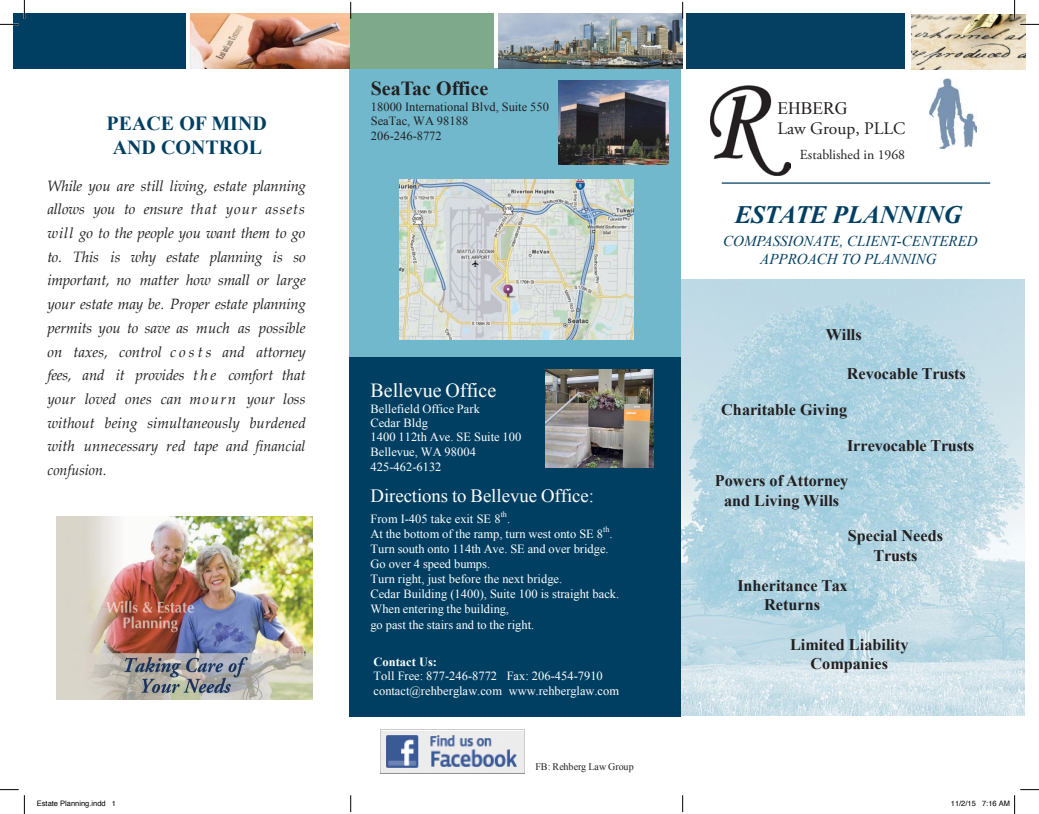
<style>
.page{position:relative;width:1039px;height:814px;background:#fff}
.page>*{position:absolute;margin:0;border:0;box-sizing:border-box;transform-origin:0 0}
.t1{font:italic 700 25px "Times New Roman";letter-spacing:-.005em;color:#003f62}
.t2{font:700 20px/24px "Times New Roman";color:#003f62;text-align:center}
.t3{font:20px "Times New Roman";color:#fff}
.t4{font:700 20px "Times New Roman";color:#231f20}
.t5{font:18.75px "Times New Roman";letter-spacing:-.005em;color:#fff}
.t6{font:17.5px "Adobe Garamond Pro";color:#231f20}
.t7{font:17.5px "Times New Roman";letter-spacing:-.005em;color:#231f20}
.t8{font:700 16.25px/19.5px "Times New Roman";color:#231f20;text-align:center}
.t9{font:italic 15px/23.6px "Palatino Linotype";color:#231f20;text-align:justify}
.t10{font:italic 15px/17.9px "Times New Roman";color:#003f62;text-align:center}
.t11{font:13.75px "Adobe Garamond Pro";color:#231f20}
.t12{font:12.5px/15px "Times New Roman";color:#fff}
.t13{font:12.5px/14.8px "Times New Roman";letter-spacing:.005em;color:#231f20}
.t14{font:700 12.5px "Times New Roman";color:#fff}
.t15{font:10px "Times New Roman";letter-spacing:-.005em;color:#231f20}
.t16{font:8.12px "Times New Roman";color:#fff}
.t17{font:7.5px "Helvetica";color:#000}
</style>
<div class="page">
<img style="left:681px;top:279px;width:343px;height:436px">
<img style="left:56px;top:516px;width:257px;height:183px">
<hr style="left:722px;top:182px;width:268px;height:2px;background:#003f62">
<img style="left:710px;top:86px;width:80px;height:89px">
<img style="left:929px;top:79px;width:48px;height:70px">
<div style="left:349px;top:357px;width:332px;height:359px;background:#003f62"></div>
<div style="left:349px;top:69px;width:332px;height:288px;background:#71b8cd"></div>
<img style="left:558px;top:80px;width:110px;height:85px">
<img style="left:399px;top:179px;width:235px;height:160px">
<img style="left:545px;top:370px;width:108px;height:97px">
<img style="left:380px;top:729px;width:144px;height:44px">
<div style="left:13px;top:13px;width:172px;height:56px;background:#003f62"></div>
<div style="left:343px;top:13px;width:151px;height:56px;background:#7ea98b"></div>
<img style="left:191px;top:13px;width:158px;height:56px">
<img style="left:499px;top:13px;width:183px;height:56px">
<div style="left:686px;top:13px;width:219px;height:56px;background:#053f61"></div>
<img style="left:911px;top:14px;width:115px;height:56px">
<svg style="left:350px;top:2px;width:1px;height:17px"></svg>
<svg style="left:350px;top:795px;width:1px;height:17px"></svg>
<svg style="left:682px;top:2px;width:1px;height:17px"></svg>
<svg style="left:682px;top:795px;width:1px;height:17px"></svg>
<svg style="left:0;top:0;width:25px;height:25px"></svg>
<svg style="left:0;top:789px;width:25px;height:25px"></svg>
<svg style="left:1014px;top:0;width:25px;height:25px"></svg>
<svg style="left:1014px;top:789px;width:25px;height:25px"></svg>
<h2 class="t2" style="left:107px;top:110px;width:162px">PEACE OF MIND<br>AND CONTROL</h2>
<p class="t9" style="left:47px;top:173px;width:260px">While you are still living, estate planning allows you to ensure that your assets will go to the people you want them to go to. This is why estate planning is so important, no matter how small or large your estate may be. Proper estate planning permits you to save as much as possible on taxes, control c o s t s and attorney fees, and it provides t h e comfort that your loved ones can mourn your loss without being simultaneously burdened with unnecessary red tape and financial confusion.</p>
<h2 class="t4" style="left:371px;top:74px;width:119px">SeaTac Office</h2>
<p class="t13" style="left:371px;top:99px;width:180px">18000 International Blvd, Suite 550<br>SeaTac, WA 98188<br>206-246-8772</p>
<h2 class="t3" style="left:370px;top:377px;width:127px">Bellevue Office</h2>
<p class="t12" style="left:370px;top:401px;width:152px;line-height:14.6px">Bellefield Office Park<br>Cedar Bldg<br>1400 112th Ave. SE Suite 100<br>Bellevue, WA 98004<br>425-462-6132</p>
<p class="t5" style="left:370px;top:483px;width:225px">Directions to Bellevue Office:</p>
<p class="t12" style="left:370px;top:511px;width:132px">From I-405 take exit SE 8</p>
<p class="t16" style="left:501px;top:509px;width:8px">th</p>
<p class="t12" style="left:370px;top:511px;width:234px;text-indent:137px">.<br>At the bottom of the ramp, turn west onto SE 8</p>
<p class="t16" style="left:603px;top:524px;width:8px">th</p>
<p class="t12" style="left:609px;top:526px;width:5px">.</p>
<p class="t12" style="left:370px;top:541px;width:250px">Turn south onto 114th Ave. SE and over bridge.<br>Go over 4 speed bumps.<br>Turn right, just before the next bridge.<br>Cedar Building (1400), Suite 100 is straight back.<br>When entering the building,</p>
<p class="t12" style="left:370px;top:617px;width:165px">go past the stairs and to the right.</p>
<p class="t14" style="left:373px;top:653px;width:65px">Contact Us:</p>
<p class="t12" style="left:373px;top:668px;width:247px">Toll Free: 877-246-8772 Fax: 206-454-7910 contact@rehberglaw.com www.rehberglaw.com</p>
<p class="t15" style="left:535px;top:759px;width:100px">FB: Rehberg Law Group</p>
<p class="t7" style="left:777px;top:96px;width:71px">EHBERG</p>
<p class="t6" style="left:777px;top:118px;width:129px">Law Group, PLLC</p>
<p class="t11" style="left:800px;top:146px;width:107px">Established in 1968</p>
<h1 class="t1" style="left:735px;top:197px;width:228px">ESTATE PLANNING</h1>
<p class="t10" style="left:723px;top:231px;width:256px">COMPASSIONATE, CLIENT-CENTERED<br>APPROACH TO PLANNING</p>
<p class="t8" style="left:826px;top:324px;width:38px">Wills</p>
<p class="t8" style="left:847px;top:363px;width:120px">Revocable Trusts</p>
<p class="t8" style="left:847px;top:391px;width:129px;line-height:35.5px;text-align:left;text-indent:-126px">Charitable Giving<br>Irrevocable Trusts</p>
<p class="t8" style="left:715px;top:471px;width:135px">Powers of Attorney and Living Wills</p>
<p class="t8" style="left:848px;top:525px;width:97px">Special Needs<br>Trusts</p>
<p class="t8" style="left:737px;top:575px;width:112px">Inheritance Tax<br>Returns</p>
<p class="t8" style="left:790px;top:634px;width:120px">Limited Liability<br>Companies</p>
<p class="t17" style="left:37px;top:798px;width:81px">Estate Planning.indd 1</p>
<p class="t17" style="left:951px;top:798px;width:61px">11/2/15 7:16 AM</p>
</div>
